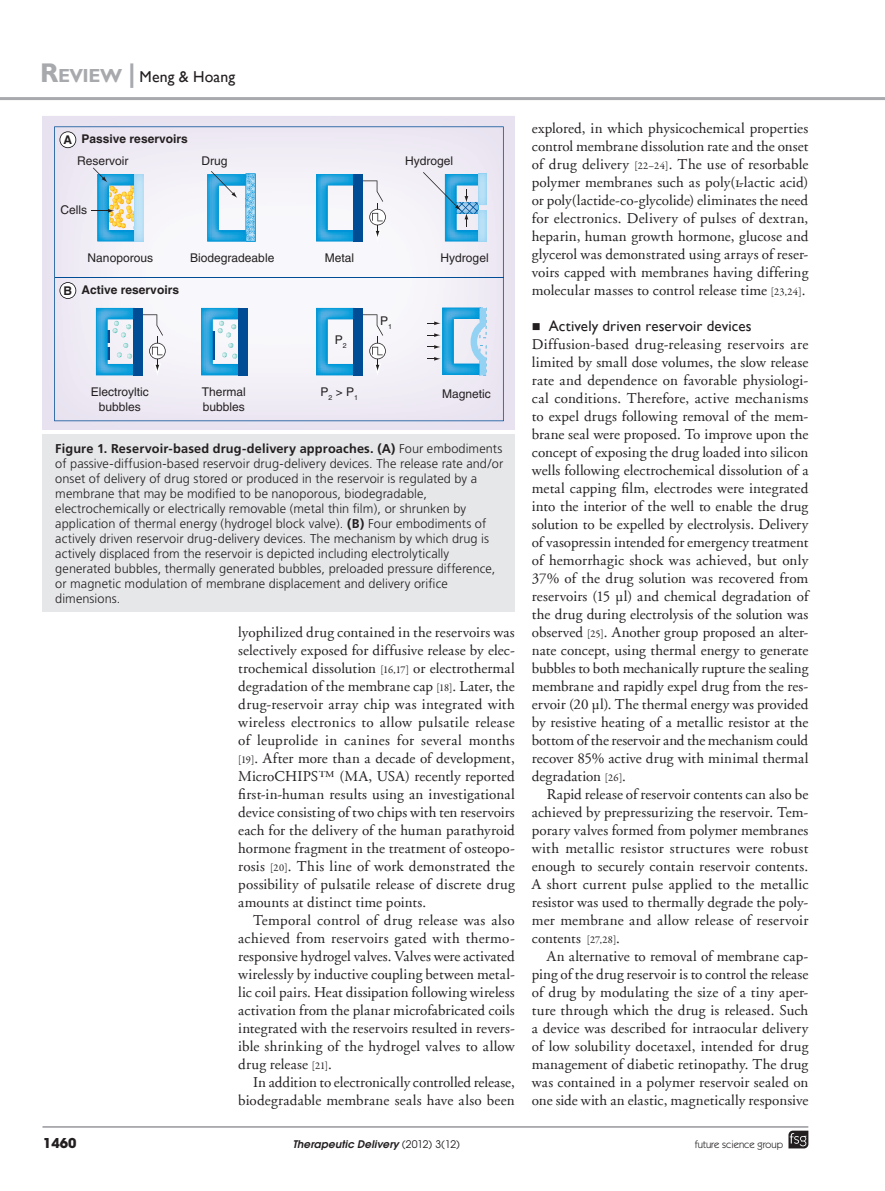
<style>
.page{position:relative;width:885px;height:1191px;background:#fff}
.page>*{position:absolute;margin:0;border:0;box-sizing:border-box;transform-origin:0 0}
.t1{font:15.75px "Gill Sans";letter-spacing:.01em;color:#231f20}
.bodyindent{font:15px/18px "Adobe Garamond";letter-spacing:.01em;color:#231f20;text-align:justify}
.bodyfirst{font:15px/18px "Adobe Garamond";letter-spacing:.01em;color:#231f20;text-align:justify}
.t2{font:15px "Gill Sans";letter-spacing:.01em;color:#231f20}
.t3{font:700 13.5px "Avant Garde";color:#231f20}
.figurecaption{font:300 12.75px/15px "Frutiger";letter-spacing:.005em;color:#231f20}
.t4{font:12px/14.4px "Helvetica LT Std";color:#231f20;text-align:center}
.t5{font:700 12px "Helvetica LT Std";color:#231f20}
.t6{font:italic 600 10.5px "Avant Garde";letter-spacing:.01em;color:#231f20}
.t7{font:10.5px "Itc Kabel";color:#231f20}
.s1{font-weight:700;font-size:27px;color:#a8a9ad}
.s2{font-weight:700;font-size:18.9px;color:#a8a9ad}
.s3{font-weight:700}
.s4{font-family:"Garamond Premr Pro";font-size:10.5px}
.s5{font-family:"Adobe Garamond Regular SC"}
.s6{font-weight:400;font-style:normal}
</style>
<div class="page">
<svg style="left:788px;top:1130px;width:20px;height:18px"></svg>
<hr style="left:42px;top:1126px;width:766px;height:1px;background:#a8a9ad">
<hr style="left:0;top:97px;width:884px;height:3px;background:#a8a9ad">
<div style="left:43px;top:116px;width:471px;height:314px;background:#e8e3f0"></div>
<svg style="left:54px;top:126px;width:449px;height:295px;fill:#f2eff6"></svg>
<hr style="left:55px;top:277px;width:448px;height:1px;background:#014d95">
<div style="left:135px;top:174px;width:8px;height:67px;background:#c0e4f7"></div>
<img style="left:316px;top:174px;width:38px;height:67px">
<div style="left:354px;top:174px;width:9px;height:67px;background:#014d95"></div>
<svg style="left:362px;top:180px;width:24px;height:62px"></svg>
<img style="left:483px;top:210px;width:3px;height:31px">
<img style="left:483px;top:174px;width:3px;height:31px">
<svg style="left:142px;top:314px;width:24px;height:62px"></svg>
<svg style="left:96px;top:308px;width:38px;height:67px"></svg>
<div style="left:134px;top:308px;width:9px;height:67px;background:#014d95"></div>
<svg style="left:201px;top:308px;width:38px;height:67px"></svg>
<div style="left:239px;top:308px;width:9px;height:67px;background:#014d95"></div>
<svg style="left:362px;top:314px;width:24px;height:62px"></svg>
<img style="left:316px;top:308px;width:38px;height:67px">
<div style="left:354px;top:308px;width:9px;height:67px;background:#014d95"></div>
<svg style="left:91px;top:168px;width:45px;height:73px;background:#99c5c7"></svg>
<svg style="left:207px;top:171px;width:48px;height:70px"></svg>
<svg style="left:423px;top:172px;width:60px;height:69px"></svg>
<svg style="left:427px;top:308px;width:59px;height:68px"></svg>
<svg style="left:60px;top:131px;width:16px;height:17px"></svg>
<svg style="left:60px;top:282px;width:16px;height:17px"></svg>
<div style="left:43px;top:434px;width:471px;height:177px;background:#e6e7e9"></div>
<p class="t1" style="left:40px;top:67px;width:196px"><span class="s1">R</span><span class="s2">EVIEW</span> <span class="s1">|</span> Meng &amp; Hoang</p>
<p class="t5" style="left:64px;top:132px;width:10px">A</p>
<p class="t5" style="left:82px;top:132px;width:108px">Passive reservoirs</p>
<p class="t4" style="left:77px;top:154px;width:53px">Reservoir</p>
<p class="t4" style="left:202px;top:154px;width:28px">Drug</p>
<p class="t4" style="left:61px;top:202px;width:28px">Cells</p>
<p class="t5" style="left:64px;top:283px;width:10px">B</p>
<p class="t4" style="left:88px;top:250px;width:67px">Nanoporous</p>
<p class="t4" style="left:190px;top:250px;width:86px">Biodegradeable</p>
<p class="t4" style="left:325px;top:250px;width:31px">Metal</p>
<p class="t5" style="left:82px;top:283px;width:99px">Active reservoirs</p>
<p class="t4" style="left:335px;top:333px;width:13px">P<sub>2</sub></p>
<p class="t4" style="left:405px;top:154px;width:50px">Hydrogel</p>
<p class="t4" style="left:380px;top:314px;width:13px">P<sub>1</sub></p>
<p class="t4" style="left:440px;top:250px;width:50px">Hydrogel</p>
<p class="t4" style="left:91px;top:385px;width:60px">Electroyltic bubbles</p>
<p class="t4" style="left:202px;top:385px;width:46px;text-align:left">Thermal bubbles</p>
<p class="t4" style="left:320px;top:385px;width:39px">P<sub>2</sub> &gt; P<sub>1</sub></p>
<p class="t4" style="left:442px;top:386px;width:50px">Magnetic</p>
<p class="figurecaption" style="left:55px;top:441px;width:449px"><span class="s3">Figure 1. Reservoir-based drug-delivery approaches. (A)</span> Four embodiments of passive-diffusion-based reservoir drug-delivery devices. The release rate and/or onset of delivery of drug stored or produced in the reservoir is regulated by a membrane that may be modified to be nanoporous, biodegradable, electrochemically or electrically removable (metal thin film), or shrunken by application of thermal energy (hydrogel block valve). <span class="s3">(B)</span> Four embodiments of actively driven reservoir drug-delivery devices. The mechanism by which drug is actively displaced from the reservoir is depicted including electrolytically generated bubbles, thermally generated bubbles, preloaded pressure difference, or magnetic modulation of membrane displacement and delivery orifice dimensions.</p>
<p class="bodyindent" style="left:238px;top:623px;width:278px">lyophilized drug contained in the reservoirs was selectively exposed for diffusive release by elec&shy;trochemical dissolution <span class="s4">[16,17]</span> or electrothermal degradation of the membrane cap <span class="s4">[18]</span>. Later, the drug-reservoir array chip was integrated with wireless electronics to allow pulsatile release of leuprolide in canines for several months <span class="s4">[19]</span>. After more than a decade of development, MicroCHIPS™ (MA, USA) recently reported first-in-human results using an investigational device consisting of two chips with ten reservoirs each for the delivery of the human parathyroid hormone fragment in the treatment of osteopo&shy;rosis <span class="s4">[20]</span>. This line of work demonstrated the possibility of pulsatile release of discrete drug amounts at distinct time points.</p>
<p class="bodyindent" style="left:238px;top:911px;width:278px;text-indent:15px">Temporal control of drug release was also achieved from reservoirs gated with thermo&shy;responsive hydrogel valves. Valves were activated wirelessly by inductive coupling between metal&shy;lic coil pairs. Heat dissipation following wireless activation from the planar microfabricated coils integrated with the reservoirs resulted in revers&shy;ible shrinking of the hydrogel valves to allow drug release <span class="s4">[21]</span>.</p>
<p class="bodyindent" style="left:238px;top:1073px;width:278px;text-align:right">In addition to electronically controlled release, biodegradable membrane seals have also been</p>
<p class="bodyindent" style="left:531px;top:119px;width:278px">explored, in which physicochemical properties control membrane dissolution rate and the onset of drug delivery <span class="s4">[22–24]</span>. The use of resorbable polymer membranes such as poly(<span class="s5">l</span>-lactic acid) or poly(lactide-co-glycolide) eliminates the need for electronics. Delivery of pulses of dextran, heparin, human growth hormone, glucose and glycerol was demonstrated using arrays of reser&shy;voirs capped with membranes having differing molecular masses to control release time <span class="s4">[23,24]</span>.</p>
<p class="t2" style="left:549px;top:317px;width:204px">Actively driven reservoir devices</p>
<p class="bodyfirst" style="left:531px;top:335px;width:278px">Diffusion-based drug-releasing reservoirs are limited by small dose volumes, the slow release rate and dependence on favorable physiologi&shy;cal conditions. Therefore, active mechanisms to expel drugs following removal of the mem&shy;brane seal were proposed. To improve upon the concept of exposing the drug loaded into silicon wells following electrochemical dissolution of a metal capping film, electrodes were integrated into the interior of the well to enable the drug solution to be expelled by electrolysis. Delivery of vasopressin intended for emergency treatment of hemorrhagic shock was achieved, but only 37% of the drug solution was recovered from reservoirs (15 µl) and chemical degradation of the drug during electrolysis of the solution was observed <span class="s4">[25]</span>. Another group proposed an alter&shy;nate concept, using thermal energy to generate bubbles to both mechanically rupture the sealing membrane and rapidly expel drug from the res&shy;ervoir (20 µl). The thermal energy was provided by resistive heating of a metallic resistor at the bottom of the reservoir and the mechanism could recover 85% active drug with minimal thermal degradation <span class="s4">[26]</span>.</p>
<p class="bodyindent" style="left:531px;top:785px;width:278px;text-indent:15px">Rapid release of reservoir contents can also be achieved by prepressurizing the reservoir. Tem&shy;porary valves formed from polymer membranes with metallic resistor structures were robust enough to securely contain reservoir contents.<br>A short current pulse applied to the metallic resistor was used to thermally degrade the poly&shy;mer membrane and allow release of reservoir contents <span class="s4">[27,28]</span>.</p>
<p class="bodyindent" style="left:531px;top:947px;width:278px;text-indent:15px">An alternative to removal of membrane cap&shy;ping of the drug reservoir is to control the release of drug by modulating the size of a tiny aper&shy;ture through which the drug is released. Such a device was described for intraocular delivery of low solubility docetaxel, intended for drug management of diabetic retinopathy. The drug was contained in a polymer reservoir sealed on one side with an elastic, magnetically responsive</p>
<p class="t3" style="left:43px;top:1134px;width:35px">1460</p>
<p class="t6" style="left:293px;top:1137px;width:169px">Therapeutic Delivery <span class="s6">(2012) 3(12)</span></p>
<p class="t7" style="left:694px;top:1138px;width:90px">future science group</p>
</div>
